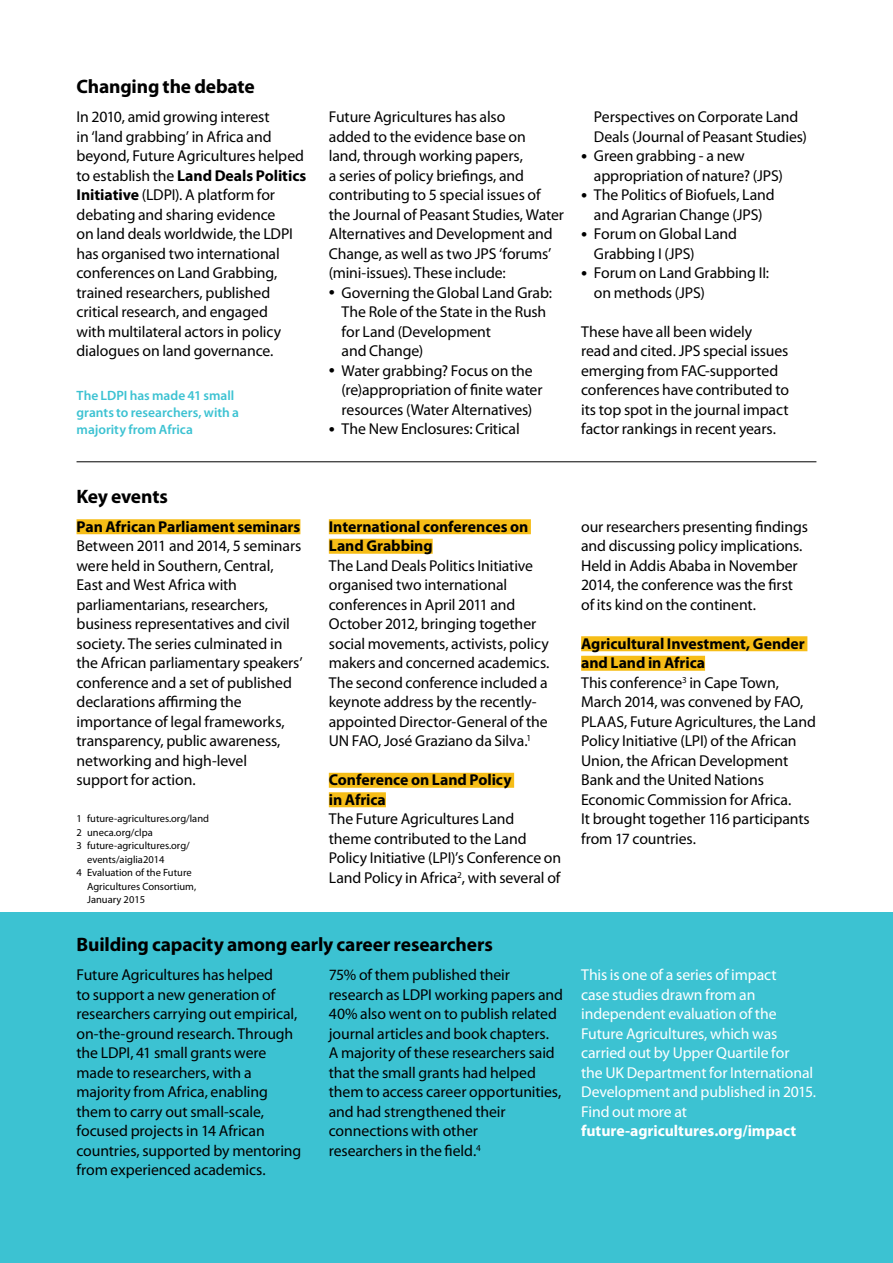
<style>
.page{position:relative;width:893px;height:1263px;background:#fff}
.page>*{position:absolute;margin:0;border:0;box-sizing:border-box;transform-origin:0 0}
.t1{font:700 19.5px "Myriad Pro";letter-spacing:-.01em;color:#000}
.t2{font:15.75px/19.5px "Myriad Pro";letter-spacing:-.01em;color:#000}
.t3{font:15.75px/19.5px "Myriad Pro";letter-spacing:-.005em;color:#fff}
.t4{font:700 15.75px/19.5px "Myriad Pro";letter-spacing:-.005em;color:#000}
.t5{font:700 15.75px "Myriad Pro";color:#fff}
.t6{font:600 13.5px/17.2px "Myriad Pro";color:#3cc2d2}
.t7{font:10.5px "Myriad Pro";color:#000}
.s1{font-weight:700}
.s2{font-size:21.75px}
</style>
<div class="page">
<div style="left:0;top:912px;width:893px;height:351px;background:#3cc2d2"></div>
<div style="left:77px;top:519px;width:223px;height:15px;background:#f6bd17"></div>
<div style="left:329px;top:519px;width:202px;height:15px;background:#f6bd17"></div>
<div style="left:329px;top:539px;width:104px;height:15px;background:#f6bd17"></div>
<div style="left:329px;top:773px;width:185px;height:15px;background:#f6bd17"></div>
<div style="left:329px;top:792px;width:57px;height:15px;background:#f6bd17"></div>
<div style="left:581px;top:636px;width:226px;height:15px;background:#f6bd17"></div>
<div style="left:581px;top:656px;width:124px;height:15px;background:#f6bd17"></div>
<hr style="left:77px;top:461px;width:739px;height:1px;background:#000">
<p class="t1" style="left:77px;top:74px;width:180px">Changing the debate</p>
<p class="t2" style="left:77px;top:107px;width:231px">In 2010, amid growing interest<br>in ‘land grabbing’ in Africa and beyond, Future Agricultures helped to establish the <span class="s1">Land Deals Politics<br>Initiative</span> (LDPI). A platform for debating and sharing evidence<br>on land deals worldwide, the LDPI has organised two international conferences on Land Grabbing, trained researchers, published critical research, and engaged<br>with multilateral actors in policy dialogues on land governance.</p>
<p class="t6" style="left:77px;top:386px;width:164px">The LDPI has made 41 small grants to researchers, with a majority from Africa</p>
<p class="t2" style="left:329px;top:107px;width:237px">Future Agricultures has also<br>added to the evidence base on<br>land, through working papers,<br>a series of policy briefings, and contributing to 5 special issues of the Journal of Peasant Studies, Water<br>Alternatives and Development and<br>Change, as well as two JPS ‘forums’ (mini-issues). These include:</p>
<p class="t2" style="left:342px;top:283px;width:212px;text-indent:-13px"><span class="s2">•</span> Governing the Global Land Grab:<br>The Role of the State in the Rush for Land (Development<br>and Change)</p>
<p class="t2" style="left:342px;top:361px;width:202px;text-indent:-13px"><span class="s2">•</span> Water grabbing? Focus on the (re)appropriation of finite water resources (Water Alternatives)</p>
<p class="t2" style="left:329px;top:419px;width:192px"><span class="s2">•</span> The New Enclosures: Critical</p>
<p class="t2" style="left:594px;top:107px;width:215px">Perspectives on Corporate Land<br>Deals (Journal of Peasant Studies)</p>
<p class="t2" style="left:594px;top:146px;width:191px;text-indent:-13px"><span class="s2">•</span> Green grabbing - a new appropriation of nature? (JPS)</p>
<p class="t2" style="left:581px;top:185px;width:195px;text-align:center"><span class="s2">•</span> The Politics of Biofuels, Land and Agrarian Change (JPS)</p>
<p class="t2" style="left:594px;top:224px;width:145px;text-indent:-13px"><span class="s2">•</span> Forum on Global Land<br>Grabbing I (JPS)</p>
<p class="t2" style="left:594px;top:263px;width:177px;text-indent:-13px"><span class="s2">•</span> Forum on Land Grabbing II: on methods (JPS)</p>
<p class="t2" style="left:581px;top:321px;width:209px">These have all been widely<br>read and cited. JPS special issues emerging from FAC-supported conferences have contributed to its top spot in the journal impact factor rankings in recent years.</p>
<p class="t1" style="left:77px;top:483px;width:93px">Key events</p>
<p class="t4" style="left:77px;top:516px;width:225px">Pan African Parliament seminars</p>
<p class="t2" style="left:77px;top:536px;width:228px">Between 2011 and 2014, 5 seminars were held in Southern, Central,<br>East and West Africa with parliamentarians, researchers, business representatives and civil society. The series culminated in the African parliamentary speakers’ conference and a set of published declarations affirming the importance of legal frameworks, transparency, public awareness, networking and high-level support for action.</p>
<p class="t7" style="left:77px;top:812px;width:134px">1 future-agricultures.org/land</p>
<p class="t7" style="left:77px;top:826px;width:78px">2 uneca.org/clpa</p>
<p class="t7" style="left:77px;top:839px;width:115px">3 future-agricultures.org/</p>
<p class="t7" style="left:87px;top:853px;width:79px">events/aiglia2014</p>
<p class="t7" style="left:77px;top:866px;width:117px">4 Evaluation of the Future</p>
<p class="t7" style="left:87px;top:880px;width:111px">Agricultures Consortium,</p>
<p class="t7" style="left:87px;top:893px;width:60px">January 2015</p>
<p class="t4" style="left:329px;top:516px;width:201px">International conferences on<br>Land Grabbing</p>
<p class="t2" style="left:329px;top:555px;width:222px">The Land Deals Politics Initiative organised two international conferences in April 2011 and October 2012, bringing together social movements, activists, policy makers and concerned academics.<br>The second conference included a keynote address by the recently&shy;appointed Director-General of the UN FAO, José Graziano da Silva.<sup>1</sup></p>
<p class="t4" style="left:329px;top:770px;width:184px">Conference on Land Policy in Africa</p>
<p class="t2" style="left:329px;top:809px;width:234px">The Future Agricultures Land<br>theme contributed to the Land Policy Initiative (LPI)’s Conference on Land Policy in Africa<sup>2</sup>, with several of</p>
<p class="t1" style="left:77px;top:932px;width:418px">Building capacity among early career researchers</p>
<p class="t2" style="left:77px;top:965px;width:226px">Future Agricultures has helped<br>to support a new generation of researchers carrying out empirical, on-the-ground research. Through the LDPI, 41 small grants were made to researchers, with a majority from Africa, enabling them to carry out small-scale, focused projects in 14 African countries, supported by mentoring from experienced academics.</p>
<p class="t2" style="left:329px;top:965px;width:236px">75% of them published their research as LDPI working papers and<br>40% also went on to publish related journal articles and book chapters.<br>A majority of these researchers said that the small grants had helped them to access career opportunities, and had strengthened their connections with other<br>researchers in the field.<sup>4</sup></p>
<p class="t2" style="left:581px;top:517px;width:228px">our researchers presenting findings and discussing policy implications.<br>Held in Addis Ababa in November 2014, the conference was the first of its kind on the continent.</p>
<p class="t2" style="left:581px;top:633px;width:236px"><span class="s1">Agricultural Investment, Gender and Land in Africa<br></span>This conference<sup>3</sup> in Cape Town,<br>March 2014, was convened by FAO,<br>PLAAS, Future Agricultures, the Land<br>Policy Initiative (LPI) of the African<br>Union, the African Development<br>Bank and the United Nations<br>Economic Commission for Africa.<br>It brought together 116 participants from 17 countries.</p>
<p class="t3" style="left:581px;top:965px;width:236px">This is one of a series of impact<br>case studies drawn from an independent evaluation of the<br>Future Agricultures, which was carried out by Upper Quartile for<br>the UK Department for International<br>Development and published in 2015.<br>Find out more at</p>
<p class="t5" style="left:581px;top:1121px;width:217px">future-agricultures.org/impact</p>
</div>
